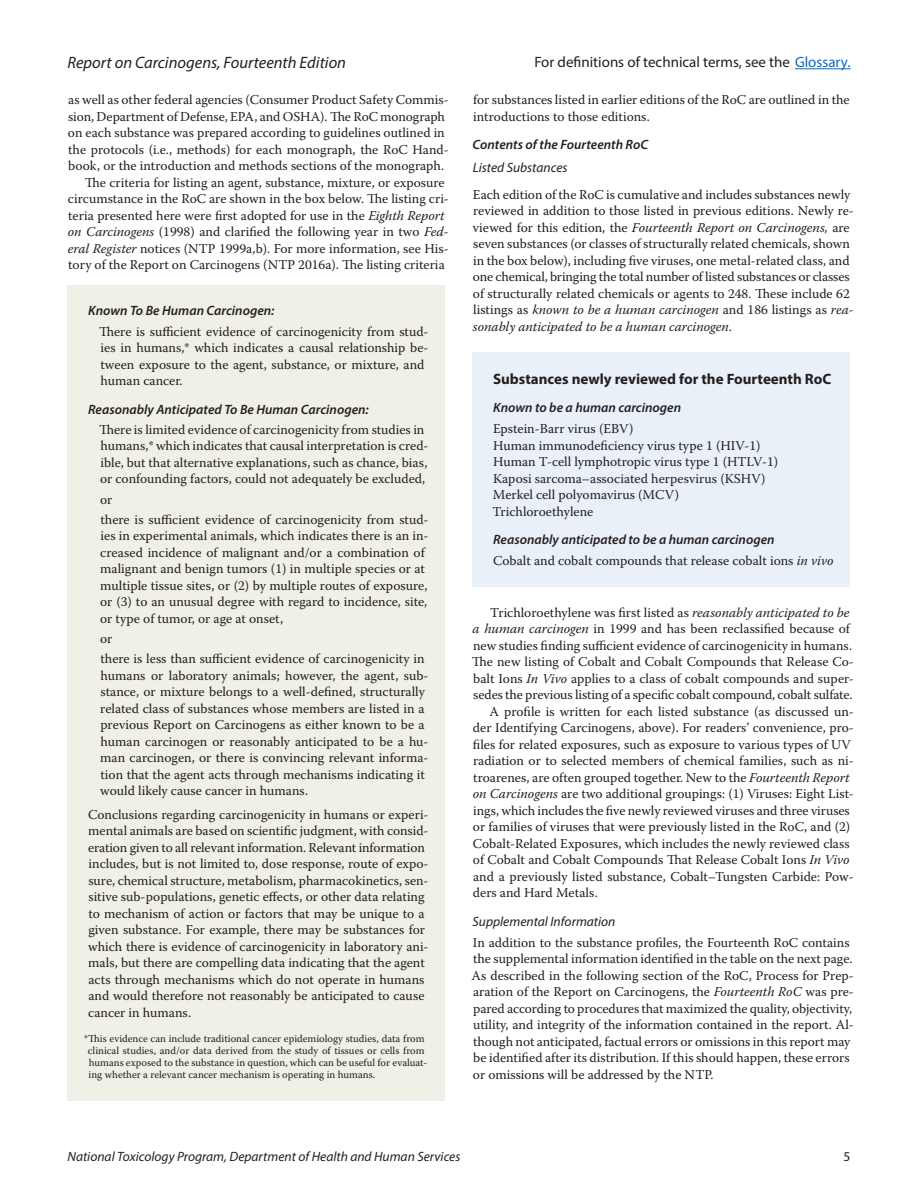
<style>
.page{position:relative;width:918px;height:1188px;background:#fff}
.page>*{position:absolute;margin:0;border:0;box-sizing:border-box;transform-origin:0 0}
.t1{font:italic 16.5px "Myriad Pro";color:#231f20}
.t2{font:15px "Myriad Pro";color:#231f20}
._1st-order_heading{font:700 15px "Myriad Pro";color:#231f20}
.Body_text{font:13.5px/16.5px "Warnock Pro";color:#231f20}
.Continuation_text{font:13.5px/16.5px "Warnock Pro";color:#231f20}
._2nd-order_heading{font:italic 600 13.5px "Myriad Pro";color:#231f20}
._3rd-order_heading{font:italic 13.5px "Myriad Pro";color:#231f20}
.t3{font:13.5px "Myriad Pro";color:#231f20}
.Footnote{font:10.5px/12px "Warnock Pro";color:#231f20}
.s1{color:#0669ce}
.s2{font-style:italic}
</style>
<div class="page">
<hr style="left:795px;top:68px;width:56px;height:1px;background:#0669ce">
<div style="left:68px;top:285px;width:378px;height:815px;background:#f0f0e6"></div>
<div style="left:472px;top:352px;width:378px;height:235px;background:#e9f0f7"></div>
<p class="t1" style="left:68px;top:52px;width:280px">Report on Carcinogens, Fourteenth Edition</p>
<p class="t2" style="left:534px;top:53px;width:318px">For definitions of technical terms, see the <span class="s1">Glossary.</span></p>
<p class="Body_text" style="left:68px;top:92px;width:382px">as well as other federal agencies (Consumer Product Safety Commis&shy;sion, Department of Defense, EPA, and OSHA). The RoC monograph on each substance was prepared according to guidelines outlined in the protocols (i.e., methods) for each monograph, the RoC Hand&shy;book, or the introduction and methods sections of the monograph.</p>
<p class="Continuation_text" style="left:68px;top:174px;width:383px;text-indent:17px">The criteria for listing an agent, substance, mixture, or exposure circumstance in the RoC are shown in the box below. The listing cri&shy;teria presented here were first adopted for use in the <span class="s2">Eighth Report on Carcinogens</span> (1998) and clarified the following year in two <span class="s2">Fed&shy;eral Register</span> notices (NTP 1999a,b). For more information, see His&shy;tory of the Report on Carcinogens (NTP 2016a). The listing criteria</p>
<p class="Continuation_text" style="left:473px;top:92px;width:378px">for substances listed in earlier editions of the RoC are outlined in the introductions to those editions.</p>
<p class="_2nd-order_heading" style="left:473px;top:136px;width:177px">Contents of the Fourteenth RoC</p>
<p class="_3rd-order_heading" style="left:473px;top:159px;width:96px">Listed Substances</p>
<p class="Body_text" style="left:473px;top:186px;width:382px">Each edition of the RoC is cumulative and includes substances newly reviewed in addition to those listed in previous editions. Newly re&shy;viewed for this edition, the <span class="s2">Fourteenth Report on Carcinogens,</span> are seven substances (or classes of structurally related chemicals, shown in the box below), including five viruses, one metal-related class, and one chemical, bringing the total number of listed substances or classes of structurally related chemicals or agents to 248. These include 62 listings as <span class="s2">known to be a human carcinogen</span> and 186 listings as <span class="s2">rea&shy;sonably anticipated to be a human carcinogen</span>.</p>
<p class="_2nd-order_heading" style="left:88px;top:302px;width:188px">Known To Be Human Carcinogen:</p>
<p class="Body_text" style="left:99px;top:323px;width:331px">There is sufficient evidence of carcinogenicity from stud&shy;ies in humans,* which indicates a causal relationship be&shy;tween exposure to the agent, substance, or mixture, and human cancer.</p>
<p class="_2nd-order_heading" style="left:88px;top:401px;width:282px">Reasonably Anticipated To Be Human Carcinogen:</p>
<p class="Body_text" style="left:99px;top:421px;width:331px">There is limited evidence of carcinogenicity from studies in humans,* which indicates that causal interpretation is cred&shy;ible, but that alternative explanations, such as chance, bias, or confounding factors, could not adequately be excluded,</p>
<p class="Body_text" style="left:100px;top:491px;width:14px">or</p>
<p class="Body_text" style="left:100px;top:511px;width:330px">there is sufficient evidence of carcinogenicity from stud&shy;ies in experimental animals, which indicates there is an in&shy;creased incidence of malignant and/or a combination of malignant and benign tumors (1) in multiple species or at multiple tissue sites, or (2) by multiple routes of exposure, or (3) to an unusual degree with regard to incidence, site, or type of tumor, or age at onset,</p>
<p class="Body_text" style="left:100px;top:630px;width:14px">or</p>
<p class="Body_text" style="left:100px;top:650px;width:330px">there is less than sufficient evidence of carcinogenicity in humans or laboratory animals; however, the agent, sub&shy;stance, or mixture belongs to a well-defined, structurally related class of substances whose members are listed in a previous Report on Carcinogens as either known to be a human carcinogen or reasonably anticipated to be a hu&shy;man carcinogen, or there is convincing relevant informa&shy;tion that the agent acts through mechanisms indicating it would likely cause cancer in humans.</p>
<p class="Body_text" style="left:88px;top:806px;width:342px">Conclusions regarding carcinogenicity in humans or experi&shy;mental animals are based on scientific judgment, with consid&shy;eration given to all relevant information. Relevant information includes, but is not limited to, dose response, route of expo&shy;sure, chemical structure, metabolism, pharmacokinetics, sen&shy;sitive sub-populations, genetic effects, or other data relating to mechanism of action or factors that may be unique to a given substance. For example, there may be substances for which there is evidence of carcinogenicity in laboratory ani&shy;mals, but there are compelling data indicating that the agent acts through mechanisms which do not operate in humans and would therefore not reasonably be anticipated to cause cancer in humans.</p>
<p class="Footnote" style="left:88px;top:1033px;width:341px;text-indent:-4px">*This evidence can include traditional cancer epidemiology studies, data from clinical studies, and/or data derived from the study of tissues or cells from humans exposed to the substance in question, which can be useful for evaluat&shy;ing whether a relevant cancer mechanism is operating in humans.</p>
<p class="_1st-order_heading" style="left:493px;top:369px;width:340px">Substances newly reviewed for the Fourteenth RoC</p>
<p class="_2nd-order_heading" style="left:493px;top:399px;width:189px">Known to be a human carcinogen</p>
<p class="Body_text" style="left:493px;top:420px;width:142px">Epstein-Barr virus (EBV)</p>
<p class="Body_text" style="left:493px;top:437px;width:269px">Human immunodeficiency virus type 1 (HIV-1)</p>
<p class="Body_text" style="left:493px;top:453px;width:286px">Human T-cell lymphotropic virus type 1 (HTLV-1)</p>
<p class="Body_text" style="left:493px;top:470px;width:274px">Kaposi sarcoma–associated herpesvirus (KSHV)</p>
<p class="Body_text" style="left:493px;top:486px;width:188px">Merkel cell polyomavirus (MCV)</p>
<p class="Body_text" style="left:492px;top:503px;width:102px">Trichloroethylene</p>
<p class="_2nd-order_heading" style="left:493px;top:531px;width:283px">Reasonably anticipated to be a human carcinogen</p>
<p class="Body_text" style="left:493px;top:552px;width:342px">Cobalt and cobalt compounds that release cobalt ions <span class="s2">in vivo</span></p>
<p class="Continuation_text" style="left:472px;top:604px;width:383px;text-indent:18px">Trichloroethylene was first listed as <span class="s2">reasonably anticipated to be a human carcinogen</span> in 1999 and has been reclassified because of new studies finding sufficient evidence of carcinogenicity in humans.<br>The new listing of Cobalt and Cobalt Compounds that Release Co&shy;balt Ions <span class="s2">In Vivo</span> applies to a class of cobalt compounds and super&shy;sedes the previous listing of a specific cobalt compound, cobalt sulfate.</p>
<p class="Continuation_text" style="left:473px;top:703px;width:383px;text-indent:17px">A profile is written for each listed substance (as discussed un&shy;der Identifying Carcinogens, above). For readers’ convenience, pro&shy;files for related exposures, such as exposure to various types of UV radiation or to selected members of chemical families, such as ni&shy;troarenes, are often grouped together. New to the <span class="s2">Fourteenth Report on Carcinogens</span> are two additional groupings: (1) Viruses: Eight List&shy;ings, which includes the five newly reviewed viruses and three viruses or families of viruses that were previously listed in the RoC, and (2)<br>Cobalt-Related Exposures, which includes the newly reviewed class of Cobalt and Cobalt Compounds That Release Cobalt Ions <span class="s2">In Vivo </span>and a previously listed substance, Cobalt–Tungsten Carbide: Pow&shy;ders and Hard Metals.</p>
<p class="_3rd-order_heading" style="left:473px;top:913px;width:144px">Supplemental Information</p>
<p class="Body_text" style="left:472px;top:934px;width:384px">In addition to the substance profiles, the Fourteenth RoC contains the supplemental information identified in the table on the next page.<br>As described in the following section of the RoC, Process for Prep&shy;aration of the Report on Carcinogens, the <span class="s2">Fourteenth RoC</span> was pre&shy;pared according to procedures that maximized the quality, objectivity, utility, and integrity of the information contained in the report. Al&shy;though not anticipated, factual errors or omissions in this report may be identified after its distribution. If this should happen, these errors or omissions will be addressed by the NTP.</p>
<p class="_3rd-order_heading" style="left:68px;top:1148px;width:394px">National Toxicology Program, Department of Health and Human Services</p>
<p class="t3" style="left:844px;top:1148px;width:8px">5</p>
</div>
